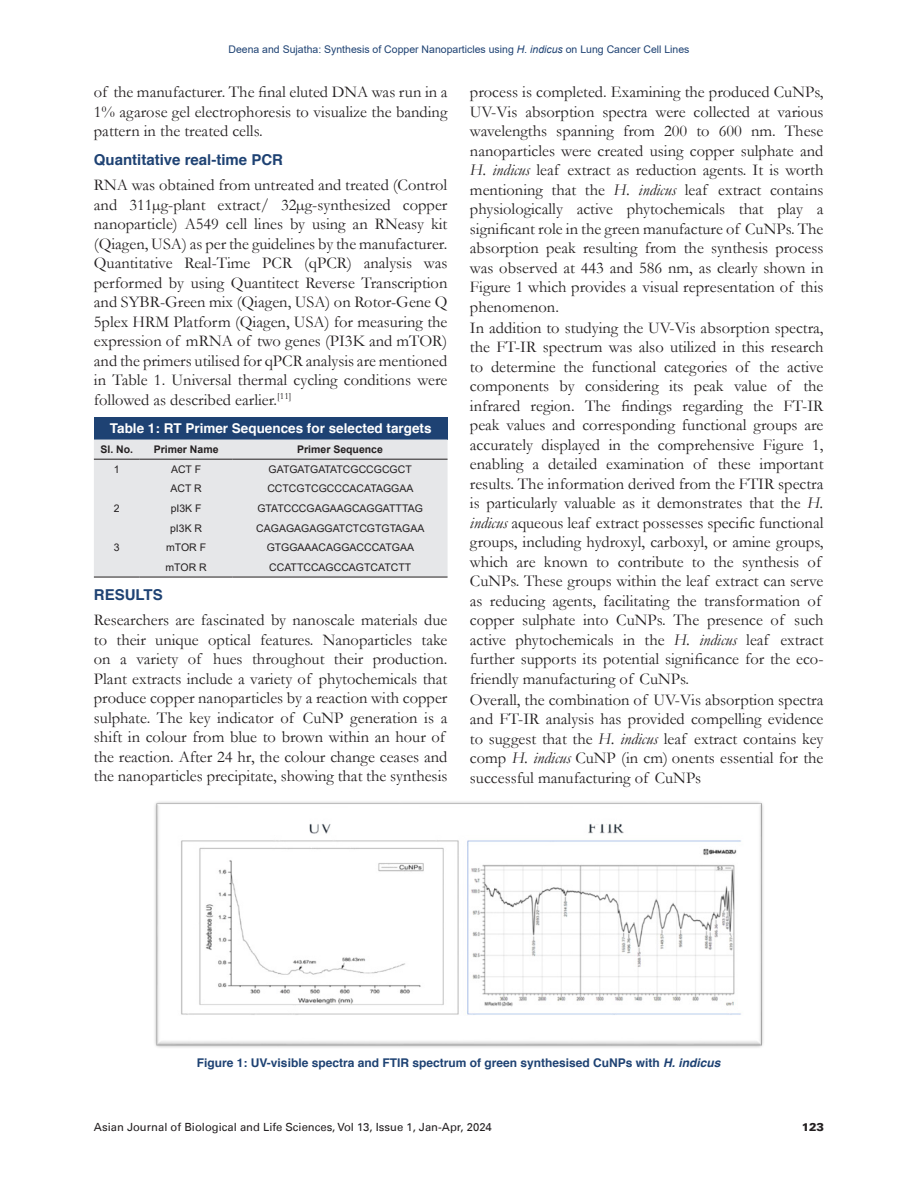
<style>
.page{position:relative;width:918px;height:1188px;background:#fff}
.page>*{position:absolute;margin:0;border:0;box-sizing:border-box;transform-origin:0 0}
.Body_Text{font:16.5px/19.5px "Garamond";color:#231f20;text-align:justify}
.t1{font:700 15px "Helvetica";color:#1e4273}
.Table_Caption{font:700 13.5px "Helvetica";color:#fff}
.Fig_caption{font:700 12px "Helvetica";color:#1e4273}
.t2{font:11.25px "Univers LT";color:#231f20}
.t3{font:900 11.25px "Univers LT";color:#231f20}
.Tb_Txt{font:10.5px "Arial";color:#231f20}
.t4{font:10.5px "Arial";color:#1e4273}
.Tb_Txt-2{font:700 10.5px "Arial";color:#231f20}
.s1{font-style:italic}
</style>
<div class="page">
<div style="left:94px;top:417px;width:354px;height:23px;background:#1e4273"></div>
<div style="left:94px;top:440px;width:354px;height:137px;background:#e6e7e9"></div>
<hr style="left:140px;top:577px;width:93px;height:1px;background:#231f20">
<hr style="left:233px;top:577px;width:215px;height:1px;background:#231f20">
<hr style="left:94px;top:577px;width:46px;height:1px;background:#231f20">
<hr style="left:94px;top:459px;width:46px;height:1px;background:#231f20">
<hr style="left:140px;top:459px;width:93px;height:1px;background:#231f20">
<hr style="left:233px;top:459px;width:215px;height:1px;background:#231f20">
<img style="left:154px;top:801px;width:610px;height:247px">
<p class="t4" style="left:228px;top:42px;width:463px">Deena and Sujatha: Synthesis of Copper Nanoparticles using <span class="s1">H. indicus</span> on Lung Cancer Cell Lines</p>
<p class="Body_Text" style="left:94px;top:82px;width:355px">of the manufacturer. The final eluted DNA was run in a 1% agarose gel electrophoresis to visualize the banding pattern in the treated cells.</p>
<h2 class="t1" style="left:94px;top:148px;width:191px">Quantitative real-time PCR</h2>
<p class="Body_Text" style="left:94px;top:175px;width:355px">RNA was obtained from untreated and treated (Control and 311µg-plant extract/ 32µg-synthesized copper nanoparticle) A549 cell lines by using an RNeasy kit (Qiagen, USA) as per the guidelines by the manufacturer.<br>Quantitative Real-Time PCR (qPCR) analysis was performed by using Quantitect Reverse Transcription and SYBR-Green mix (Qiagen, USA) on Rotor-Gene Q 5plex HRM Platform (Qiagen, USA) for measuring the expression of mRNA of two genes (PI3K and mTOR) and the primers utilised for qPCR analysis are mentioned in Table 1. Universal thermal cycling conditions were followed as described earlier.<sup>[11]</sup></p>
<p class="Table_Caption" style="left:110px;top:417px;width:323px">Table 1: RT Primer Sequences for selected targets</p>
<p class="Tb_Txt-2" style="left:100px;top:442px;width:34px">Sl. No.</p>
<p class="Tb_Txt-2" style="left:154px;top:442px;width:66px">Primer Name</p>
<p class="Tb_Txt-2" style="left:297px;top:442px;width:87px">Primer Sequence</p>
<p class="Tb_Txt" style="left:114px;top:462px;width:7px">1</p>
<p class="Tb_Txt" style="left:171px;top:462px;width:32px">ACT F</p>
<p class="Tb_Txt" style="left:269px;top:462px;width:145px">GATGATGATATCGCCGCGCT</p>
<p class="Tb_Txt" style="left:170px;top:482px;width:33px">ACT R</p>
<p class="Tb_Txt" style="left:267px;top:482px;width:148px">CCTCGTCGCCCACATAGGAA</p>
<p class="Tb_Txt" style="left:114px;top:501px;width:7px">2</p>
<p class="Tb_Txt" style="left:171px;top:501px;width:32px">pI3K F</p>
<p class="Tb_Txt" style="left:257px;top:501px;width:167px">GTATCCCGAGAAGCAGGATTTAG</p>
<p class="Tb_Txt" style="left:170px;top:521px;width:34px">pI3K R</p>
<p class="Tb_Txt" style="left:256px;top:521px;width:170px">CAGAGAGAGGATCTCGTGTAGAA</p>
<p class="Tb_Txt" style="left:114px;top:540px;width:7px">3</p>
<p class="Tb_Txt" style="left:166px;top:540px;width:42px">mTOR F</p>
<p class="Tb_Txt" style="left:267px;top:540px;width:149px">GTGGAAACAGGACCCATGAA</p>
<p class="Tb_Txt" style="left:166px;top:560px;width:43px">mTOR R</p>
<p class="Tb_Txt" style="left:269px;top:560px;width:143px">CCATTCCAGCCAGTCATCTT</p>
<h2 class="t1" style="left:94px;top:583px;width:70px">RESULTS</h2>
<p class="Body_Text" style="left:94px;top:610px;width:355px;text-align:left">Researchers are fascinated by nanoscale materials due to their unique optical features. Nanoparticles take on a variety of hues throughout their production.<br>Plant extracts include a variety of phytochemicals that produce copper nanoparticles by a reaction with copper sulphate. The key indicator of CuNP generation is a shift in colour from blue to brown within an hour of the reaction. After 24 hr, the colour change ceases and the nanoparticles precipitate, showing that the synthesis</p>
<p class="Body_Text" style="left:470px;top:82px;width:355px">process is completed. Examining the produced CuNPs, UV-Vis absorption spectra were collected at various wavelengths spanning from 200 to 600 nm. These nanoparticles were created using copper sulphate and <span class="s1">H. indicus</span> leaf extract as reduction agents. It is worth mentioning that the <span class="s1">H. indicus</span> leaf extract contains physiologically active phytochemicals that play a significant role in the green manufacture of CuNPs. The absorption peak resulting from the synthesis process was observed at 443 and 586 nm, as clearly shown in Figure 1 which provides a visual representation of this phenomenon.</p>
<p class="Body_Text" style="left:470px;top:318px;width:355px;text-align:left">In addition to studying the UV-Vis absorption spectra, the FT-IR spectrum was also utilized in this research to determine the functional categories of the active components by considering its peak value of the infrared region. The findings regarding the FT-IR peak values and corresponding functional groups are accurately displayed in the comprehensive Figure 1, enabling a detailed examination of these important results. The information derived from the FTIR spectra is particularly valuable as it demonstrates that the <span class="s1">H. indicus</span> aqueous leaf extract possesses specific functional groups, including hydroxyl, carboxyl, or amine groups, which are known to contribute to the synthesis of CuNPs. These groups within the leaf extract can serve as reducing agents, facilitating the transformation of copper sulphate into CuNPs. The presence of such active phytochemicals in the <span class="s1">H. indicus</span> leaf extract further supports its potential significance for the eco&shy;friendly manufacturing of CuNPs.</p>
<p class="Body_Text" style="left:470px;top:690px;width:355px">Overall, the combination of UV-Vis absorption spectra and FT-IR analysis has provided compelling evidence to suggest that the <span class="s1">H. indicus</span> leaf extract contains key comp <span class="s1">H. indicus</span> CuNP (in cm) onents essential for the successful manufacturing of CuNPs</p>
<p class="Fig_caption" style="left:197px;top:1053px;width:525px">Figure 1: UV-visible spectra and FTIR spectrum of green synthesised CuNPs with <span class="s1">H. indicus</span></p>
<p class="t2" style="left:94px;top:1120px;width:399px">Asian Journal of Biological and Life Sciences, Vol 13, Issue 1, Jan-Apr, 2024</p>
<p class="t3" style="left:802px;top:1120px;width:24px">123</p>
</div>
